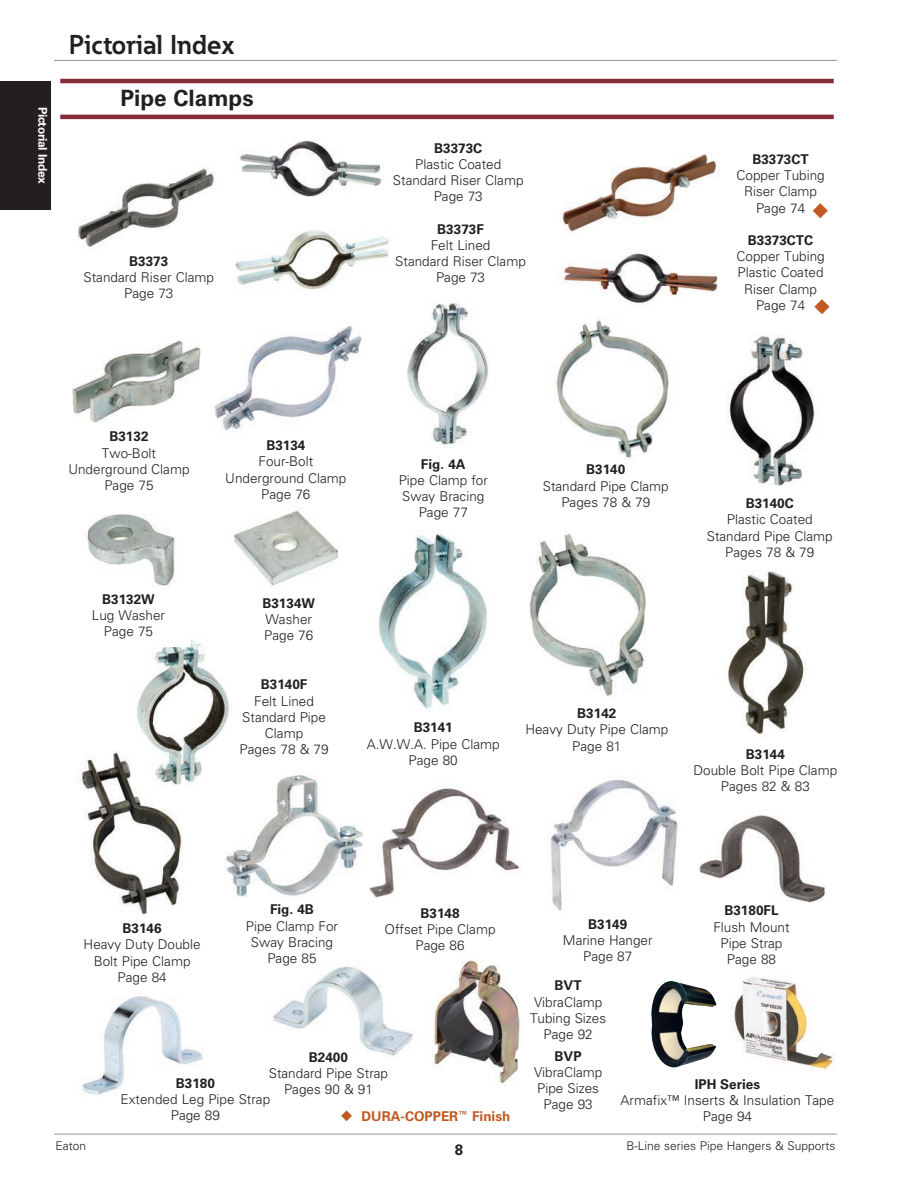
<style>
.page{position:relative;width:918px;height:1188px;background:#fff}
.page>*{position:absolute;margin:0;border:0;box-sizing:border-box;transform-origin:0 0}
.t1{font:700 27px "Eaton";color:#231f20}
.t2{font:700 22.5px "Univers LT Std";color:#231f20}
.t3{font:700 15px "Univers LT Std";color:#231f20}
.t4{font:300 13.5px/16.2px "Univers LT Std";color:#231f20;text-align:center}
.t5{font:700 13.5px "Univers LT Std";color:#231f20}
.t6{font:700 13.5px "Univers LT Std";color:#c05a1e}
.t7{font:300 12px "Univers LT Std";color:#231f20}
.t8{font:700 12px "Univers LT Std";letter-spacing:-.03em;color:#fff}
</style>
<div class="page">
<hr style="left:60px;top:115px;width:774px;height:4px;background:#892c3a">
<hr style="left:60px;top:79px;width:774px;height:4px;background:#892c3a">
<div style="left:0;top:81px;width:51px;height:129px;background:#231f20"></div>
<img style="left:369px;top:787px;width:154px;height:111px">
<img style="left:550px;top:779px;width:128px;height:132px">
<img style="left:226px;top:770px;width:137px;height:127px">
<img style="left:80px;top:750px;width:102px;height:164px">
<img style="left:728px;top:571px;width:78px;height:167px">
<div style="left:358px;top:721px;width:151px;height:59px;background:#fff"></div>
<img style="left:728px;top:336px;width:87px;height:150px">
<img style="left:556px;top:317px;width:113px;height:142px">
<img style="left:379px;top:533px;width:108px;height:177px">
<img style="left:529px;top:533px;width:117px;height:163px">
<img style="left:407px;top:303px;width:82px;height:145px">
<img style="left:135px;top:640px;width:98px;height:147px">
<div style="left:66px;top:593px;width:125px;height:54px;background:#fff"></div>
<div style="left:226px;top:596px;width:125px;height:54px;background:#fff"></div>
<img style="left:72px;top:340px;width:129px;height:83px">
<img style="left:213px;top:325px;width:149px;height:106px">
<img style="left:87px;top:514px;width:89px;height:72px">
<img style="left:233px;top:507px;width:106px;height:81px">
<img style="left:563px;top:253px;width:155px;height:51px">
<img style="left:562px;top:154px;width:158px;height:79px">
<img style="left:235px;top:230px;width:154px;height:60px">
<img style="left:78px;top:168px;width:137px;height:84px">
<img style="left:239px;top:140px;width:143px;height:57px">
<hr style="left:54px;top:60px;width:783px;height:1px;background:#939598">
<img style="left:699px;top:815px;width:127px;height:88px">
<hr style="left:54px;top:1134px;width:783px;height:1px;background:#939598">
<img style="left:273px;top:966px;width:140px;height:90px">
<img style="left:82px;top:996px;width:121px;height:99px">
<img style="left:432px;top:960px;width:88px;height:126px">
<img style="left:681px;top:1004px;width:35px;height:44px">
<img style="left:733px;top:977px;width:102px;height:93px">
<p class="t8" style="left:47px;top:107px;width:78px;rotate:90deg">Pictorial Index</p>
<h1 class="t1" style="left:69px;top:35px;width:167px">Pictorial Index</h1>
<h2 class="t2" style="left:120px;top:90px;width:135px">Pipe Clamps</h2>
<p class="t5" style="left:129px;top:256px;width:41px">B3373</p>
<p class="t4" style="left:84px;top:270px;width:132px">Standard Riser Clamp<br>Page 73</p>
<p class="t5" style="left:434px;top:143px;width:50px">B3373C</p>
<p class="t4" style="left:393px;top:157px;width:132px">Plastic Coated<br>Standard Riser Clamp<br>Page 73</p>
<p class="t5" style="left:437px;top:224px;width:48px">B3373F</p>
<p class="t4" style="left:395px;top:238px;width:132px">Felt Lined<br>Standard Riser Clamp<br>Page 73</p>
<p class="t5" style="left:752px;top:154px;width:58px">B3373CT</p>
<p class="t4" style="left:737px;top:168px;width:90px">Copper Tubing<br>Riser Clamp<br>Page 74</p>
<p class="t5" style="left:748px;top:235px;width:67px">B3373CTC</p>
<p class="t4" style="left:737px;top:249px;width:90px">Copper Tubing<br>Plastic Coated<br>Riser Clamp<br>Page 74</p>
<p class="t5" style="left:109px;top:432px;width:41px">B3132</p>
<p class="t4" style="left:68px;top:446px;width:123px">Two-Bolt<br>Underground Clamp<br>Page 75</p>
<p class="t5" style="left:102px;top:594px;width:54px">B3132W</p>
<p class="t4" style="left:92px;top:609px;width:75px">Lug Washer<br>Page 75</p>
<p class="t5" style="left:266px;top:441px;width:41px">B3134</p>
<p class="t4" style="left:225px;top:455px;width:123px">Four-Bolt<br>Underground Clamp<br>Page 76</p>
<p class="t5" style="left:421px;top:459px;width:46px">Fig. 4A</p>
<p class="t4" style="left:399px;top:473px;width:91px">Pipe Clamp for<br>Sway Bracing<br>Page 77</p>
<p class="t5" style="left:262px;top:598px;width:54px">B3134W</p>
<p class="t4" style="left:264px;top:612px;width:51px;text-align:left">Washer<br>Page 76</p>
<p class="t5" style="left:261px;top:680px;width:48px">B3140F</p>
<p class="t4" style="left:240px;top:694px;width:90px">Felt Lined<br>Standard Pipe<br>Clamp<br>Pages 78 &amp; 79</p>
<p class="t5" style="left:414px;top:723px;width:41px">B3141</p>
<p class="t4" style="left:367px;top:737px;width:134px">A.W.W.A. Pipe Clamp<br>Page 80</p>
<p class="t5" style="left:586px;top:465px;width:41px">B3140</p>
<p class="t4" style="left:543px;top:479px;width:128px">Standard Pipe Clamp<br>Pages 78 &amp; 79</p>
<p class="t5" style="left:746px;top:498px;width:50px">B3140C</p>
<p class="t4" style="left:707px;top:513px;width:128px">Plastic Coated<br>Standard Pipe Clamp<br>Pages 78 &amp; 79</p>
<p class="t5" style="left:577px;top:708px;width:41px">B3142</p>
<p class="t4" style="left:525px;top:723px;width:144px">Heavy Duty Pipe Clamp<br>Page 81</p>
<p class="t5" style="left:746px;top:749px;width:41px">B3144</p>
<p class="t4" style="left:694px;top:764px;width:145px">Double Bolt Pipe Clamp<br>Pages 82 &amp; 83</p>
<p class="t5" style="left:270px;top:905px;width:45px">Fig. 4B</p>
<p class="t4" style="left:246px;top:919px;width:94px">Pipe Clamp For<br>Sway Bracing<br>Page 85</p>
<p class="t5" style="left:724px;top:906px;width:56px">B3180FL</p>
<p class="t4" style="left:713px;top:920px;width:78px">Flush Mount<br>Pipe Strap<br>Page 88</p>
<p class="t5" style="left:421px;top:908px;width:41px">B3148</p>
<p class="t4" style="left:385px;top:922px;width:113px">Offset Pipe Clamp<br>Page 86</p>
<p class="t5" style="left:588px;top:919px;width:41px">B3149</p>
<p class="t4" style="left:563px;top:933px;width:91px">Marine Hanger<br>Page 87</p>
<p class="t5" style="left:123px;top:923px;width:41px">B3146</p>
<p class="t4" style="left:84px;top:938px;width:119px">Heavy Duty Double<br>Bolt Pipe Clamp<br>Page 84</p>
<p class="t5" style="left:555px;top:981px;width:28px">BVT</p>
<p class="t4" style="left:530px;top:995px;width:78px">VibraClamp<br>Tubing Sizes<br>Page 92</p>
<p class="t5" style="left:555px;top:1051px;width:28px">BVP</p>
<p class="t4" style="left:534px;top:1065px;width:70px">VibraClamp<br>Pipe Sizes<br>Page 93</p>
<p class="t5" style="left:309px;top:1052px;width:41px">B2400</p>
<p class="t4" style="left:269px;top:1066px;width:121px">Standard Pipe Strap<br>Pages 90 &amp; 91</p>
<p class="t5" style="left:695px;top:1079px;width:67px">IPH Series</p>
<p class="t4" style="left:621px;top:1093px;width:215px">Armafix™ Inserts &amp; Insulation Tape<br>Page 94</p>
<p class="t5" style="left:176px;top:1078px;width:41px">B3180</p>
<p class="t4" style="left:121px;top:1092px;width:151px">Extended Leg Pipe Strap<br>Page 89</p>
<p class="t6" style="left:341px;top:1111px;width:171px">◆ DURA-COPPER<sup>™</sup> Finish</p>
<p class="t7" style="left:55px;top:1141px;width:32px">Eaton</p>
<p class="t7" style="left:626px;top:1141px;width:211px">B-Line series Pipe Hangers &amp; Supports</p>
<p class="t3" style="left:455px;top:1145px;width:10px">8</p>
</div>
